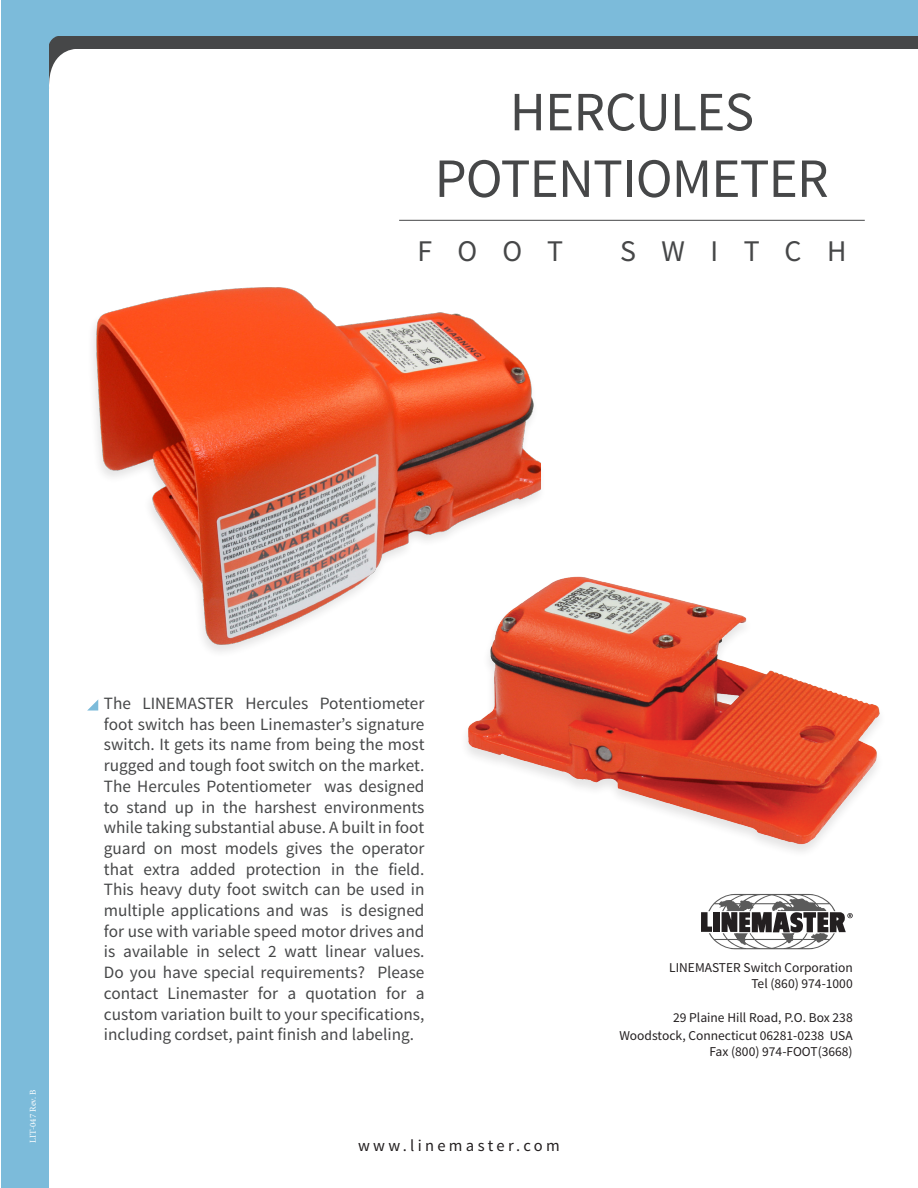
<style>
.page{position:relative;width:918px;height:1188px;background:#fff}
.page>*{position:absolute;margin:0;border:0;box-sizing:border-box;transform-origin:0 0}
.t1{font:55.5px "Source Sans Pro";letter-spacing:-.01em;color:#464748}
.t2{font:30px "Source Sans Pro";letter-spacing:.85em;color:#464748}
.t3{font:17.25px/20.7px "Source Sans Pro";color:#464748;text-align:justify}
.t4{font:16.5px "Source Sans Pro";letter-spacing:.2em;color:#231f20}
.t5{font:13.5px/16.2px "Source Sans Pro";color:#231f20;text-align:right}
.t6{font:9px "Minion Pro";color:#fff}
</style>
<div class="page">
<div style="left:3px;top:14px;width:915px;height:35px;background:#464748"></div>
<div style="left:1px;top:0;width:917px;height:36px;background:#7cbbda"></div>
<div style="left:1px;top:0;width:48px;height:1188px;background:#7cbbda"></div>
<svg style="left:49px;top:36px;width:26px;height:48px"></svg>
<hr style="left:399px;top:220px;width:466px;height:1px;background:#464748">
<svg style="left:701px;top:894px;width:152px;height:55px"></svg>
<svg style="left:87px;top:700px;width:11px;height:11px"></svg>
<img style="left:466px;top:576px;width:414px;height:276px">
<div style="left:86px;top:286px;width:460px;height:372px;background:#231f20;opacity:.12"></div>
<img style="left:86px;top:286px;width:454px;height:369px">
<p class="t1" style="left:510px;top:77px;width:246px">HERCULES</p>
<p class="t1" style="left:435px;top:144px;width:396px">POTENTIOMETER</p>
<p class="t2" style="left:417px;top:232px;width:147px">FOOT</p>
<p class="t2" style="left:620px;top:232px;width:228px">SWITCH</p>
<p class="t6" style="left:27px;top:1143px;width:55px;rotate:-90deg">LIT-047 Rev. B</p>
<p class="t3" style="left:104px;top:693px;width:322px">The LINEMASTER Hercules Potentiometer foot switch has been Linemaster’s signature switch. It gets its name from being the most rugged and tough foot switch on the market.<br>The Hercules Potentiometer was designed to stand up in the harshest environments while taking substantial abuse. A built in foot guard on most models gives the operator that extra added protection in the field.<br>This heavy duty foot switch can be used in multiple applications and was is designed for use with variable speed motor drives and is available in select 2 watt linear values.<br>Do you have special requirements? Please contact Linemaster for a quotation for a custom variation built to your specifications, including cordset, paint finish and labeling.</p>
<p class="t4" style="left:358px;top:1135px;width:203px">www.linemaster.com</p>
<p class="t5" style="left:669px;top:959px;width:185px">LINEMASTER Switch Corporation<br>Tel (860) 974-1000</p>
<p class="t5" style="left:673px;top:1010px;width:181px">29 Plaine Hill Road, P.O. Box 238</p>
<p class="t5" style="left:619px;top:1027px;width:235px">Woodstock, Connecticut 06281-0238 USA<br>Fax (800) 974-FOOT(3668)</p>
</div>
